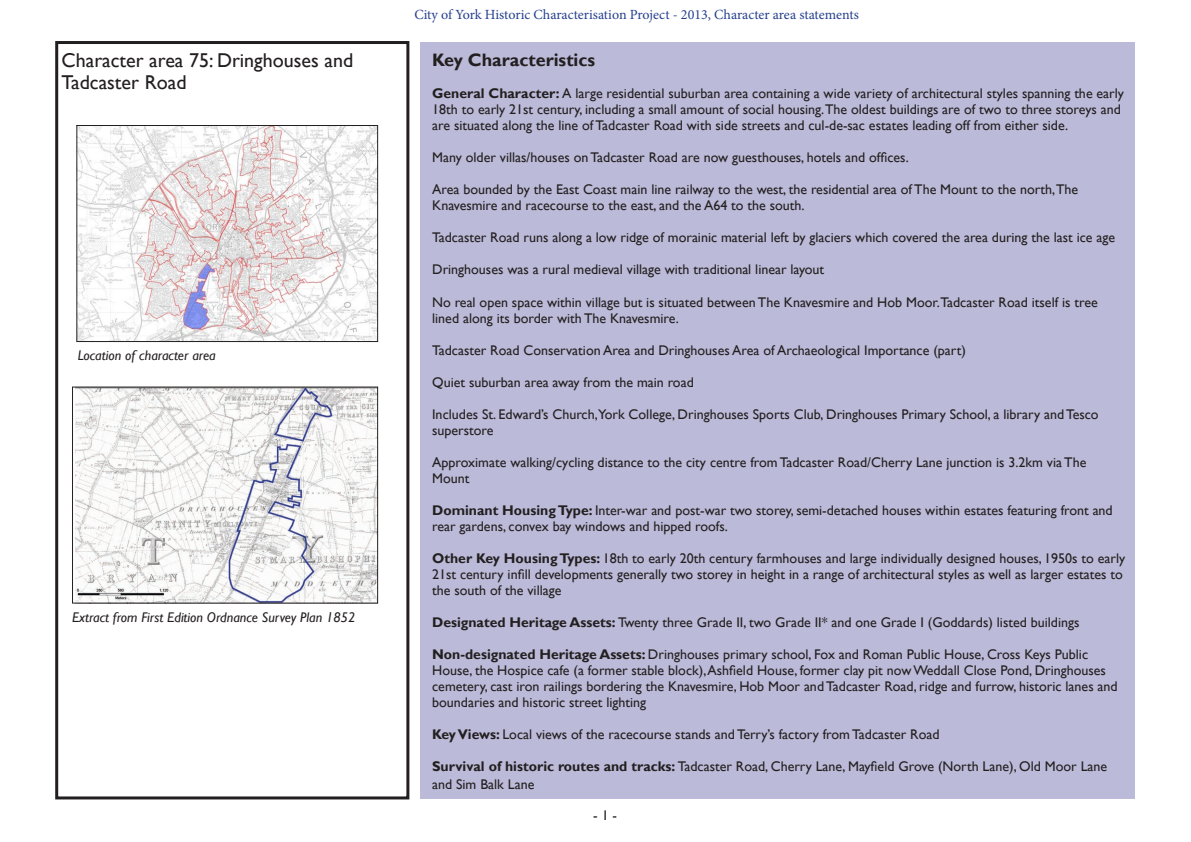
<style>
.page{position:relative;width:1191px;height:842px;background:#fff}
.page>*{position:absolute;margin:0;border:0;box-sizing:border-box;transform-origin:0 0}
.Heading{font:20px/22px "Gill Sans";color:#231f20}
.Sub-heading{font:700 18px "Gill Sans";color:#231f20}
.t1{font:14px/16px "Gill Sans";color:#231f20}
.t2{font:14px "Minion Pro";color:#253f8e}
.t3{font:italic 14px "Gill Sans";color:#231f20}
.s1{font-weight:700}
</style>
<div class="page">
<div style="left:55px;top:41px;width:354px;height:758px;border:3px solid #231f20"></div>
<div style="left:420px;top:43px;width:714px;height:756px;background:#bbbbd9"></div>
<img style="left:75px;top:388px;width:301px;height:214px">
<div style="left:72px;top:386px;width:306px;height:218px;border:1px solid #231f20"></div>
<img style="left:78px;top:127px;width:298px;height:213px">
<div style="left:76px;top:125px;width:302px;height:217px;border:1px solid #231f20"></div>
<p class="t2" style="left:414px;top:5px;width:446px">City of York Historic Characterisation Project - 2013, Character area statements</p>
<p class="Heading" style="left:62px;top:49px;width:293px">Character area 75: Dringhouses and<br>Tadcaster Road</p>
<p class="Sub-heading" style="left:432px;top:50px;width:165px">Key Characteristics</p>
<p class="t1" style="left:432px;top:86px;width:693px"><span class="s1">General Character:</span> A large residential suburban area containing a wide variety of architectural styles spanning the early<br>18th to early 21st century, including a small amount of social housing.The oldest buildings are of two to three storeys and are situated along the line of Tadcaster Road with side streets and cul-de-sac estates leading off from either side.</p>
<p class="t1" style="left:432px;top:150px;width:478px">Many older villas/houses on Tadcaster Road are now guesthouses, hotels and offices.</p>
<p class="t1" style="left:432px;top:182px;width:647px">Area bounded by the East Coast main line railway to the west, the residential area of The Mount to the north,The<br>Knavesmire and racecourse to the east, and the A64 to the south.</p>
<p class="t1" style="left:432px;top:230px;width:684px">Tadcaster Road runs along a low ridge of morainic material left by glaciers which covered the area during the last ice age</p>
<p class="t1" style="left:432px;top:262px;width:393px">Dringhouses was a rural medieval village with traditional linear layout</p>
<p class="t1" style="left:432px;top:294px;width:667px">No real open space within village but is situated between The Knavesmire and Hob Moor.Tadcaster Road itself is tree lined along its border with The Knavesmire.</p>
<p class="t1" style="left:432px;top:342px;width:535px">Tadcaster Road Conservation Area and Dringhouses Area of Archaeological Importance (part)</p>
<p class="t1" style="left:432px;top:374px;width:263px">Quiet suburban area away from the main road</p>
<p class="t1" style="left:432px;top:406px;width:668px">Includes St. Edward’s Church,York College, Dringhouses Sports Club, Dringhouses Primary School, a library and Tesco superstore</p>
<p class="t1" style="left:432px;top:454px;width:656px">Approximate walking/cycling distance to the city centre from Tadcaster Road/Cherry Lane junction is 3.2km via The<br>Mount</p>
<p class="t1" style="left:432px;top:502px;width:682px"><span class="s1">Dominant Housing Type:</span> Inter-war and post-war two storey, semi-detached houses within estates featuring front and rear gardens, convex bay windows and hipped roofs.</p>
<p class="t1" style="left:432px;top:550px;width:694px"><span class="s1">Other Key Housing Types:</span> 18th to early 20th century farmhouses and large individually designed houses, 1950s to early<br>21st century infill developments generally two storey in height in a range of architectural styles as well as larger estates to the south of the village</p>
<p class="t1" style="left:432px;top:614px;width:649px"><span class="s1">Designated Heritage Assets:</span> Twenty three Grade II, two Grade II* and one Grade I (Goddards) listed buildings</p>
<p class="t1" style="left:432px;top:646px;width:687px"><span class="s1">Non-designated Heritage Assets:</span> Dringhouses primary school, Fox and Roman Public House, Cross Keys Public House, the Hospice cafe (a former stable block), Ashfield House, former clay pit now Weddall Close Pond, Dringhouses cemetery, cast iron railings bordering the Knavesmire, Hob Moor and Tadcaster Road, ridge and furrow, historic lanes and boundaries and historic street lighting</p>
<p class="t1" style="left:432px;top:726px;width:509px"><span class="s1">Key Views:</span> Local views of the racecourse stands and Terry’s factory from Tadcaster Road</p>
<p class="t1" style="left:432px;top:757px;width:676px;line-height:18px"><span class="s1">Survival of historic routes and tracks:</span> Tadcaster Road, Cherry Lane, Mayfield Grove (North Lane), Old Moor Lane and Sim Balk Lane</p>
<p class="t3" style="left:78px;top:347px;width:140px">Location of character area</p>
<p class="t3" style="left:72px;top:609px;width:285px">Extract from First Edition Ordnance Survey Plan 1852</p>
<p class="t1" style="left:593px;top:807px;width:25px">- 1 -</p>
</div>
